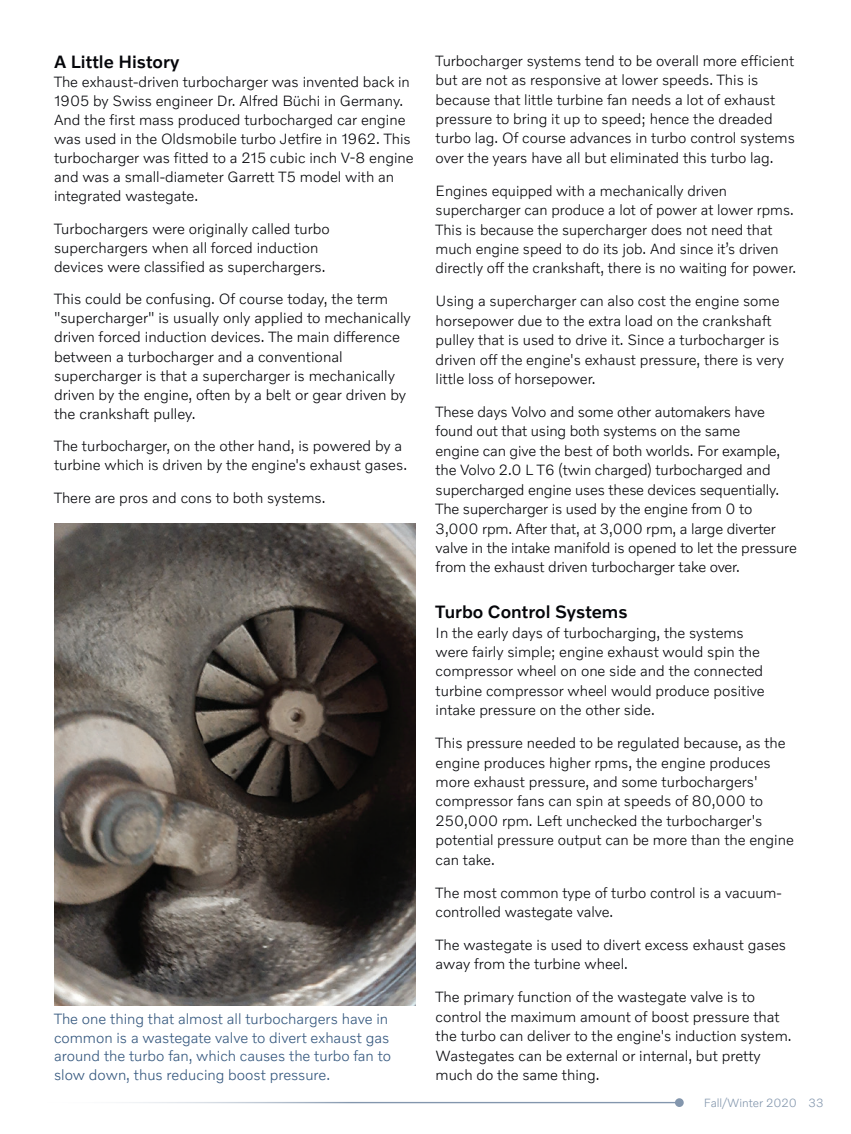
<style>
.page{position:relative;width:851px;height:1134px;background:#fff}
.page>*{position:absolute;margin:0;border:0;box-sizing:border-box;transform-origin:0 0}
.Chapter_Title{font:500 18px "Volvo Novum";color:#05060a}
.t1{font:300 15px/19.4px "Volvo Novum";color:#05060a}
.t2{font:300 15px/18.8px "Volvo Novum";color:#34577e}
.t3{font:300 12px "Volvo Novum";color:#8396ad}
</style>
<div class="page">
<img style="left:54px;top:524px;width:361px;height:481px">
<div style="left:675px;top:1098px;width:8px;height:9px;background:#8396ad;border-radius:50%"></div>
<hr style="left:27px;top:1102px;width:652px;height:1px;background:#8396ad">
<p class="Chapter_Title" style="left:54px;top:50px;width:127px">A Little History</p>
<p class="t1" style="left:54px;top:72px;width:361px">The exhaust-driven turbocharger was invented back in 1905 by Swiss engineer Dr. Alfred Büchi in Germany.<br>And the first mass produced turbocharged car engine was used in the Oldsmobile turbo Jetfire in 1962. This turbocharger was fitted to a 215 cubic inch V-8 engine and was a small-diameter Garrett T5 model with an integrated wastegate.</p>
<p class="t1" style="left:54px;top:219px;width:277px">Turbochargers were originally called turbo superchargers when all forced induction devices were classified as superchargers.</p>
<p class="t1" style="left:54px;top:289px;width:358px">This could be confusing. Of course today, the term "supercharger" is usually only applied to mechanically driven forced induction devices. The main difference between a turbocharger and a conventional supercharger is that a supercharger is mechanically driven by the engine, often by a belt or gear driven by the crankshaft pulley.</p>
<p class="t1" style="left:54px;top:436px;width:354px">The turbocharger, on the other hand, is powered by a turbine which is driven by the engine's exhaust gases.</p>
<p class="t1" style="left:54px;top:487px;width:273px">There are pros and cons to both systems.</p>
<p class="t2" style="left:54px;top:1009px;width:338px">The one thing that almost all turbochargers have in common is a wastegate valve to divert exhaust gas around the turbo fan, which causes the turbo fan to slow down, thus reducing boost pressure.</p>
<p class="t1" style="left:435px;top:50px;width:361px">Turbocharger systems tend to be overall more efficient but are not as responsive at lower speeds. This is because that little turbine fan needs a lot of exhaust pressure to bring it up to speed; hence the dreaded turbo lag. Of course advances in turbo control systems over the years have all but eliminated this turbo lag.</p>
<p class="t1" style="left:435px;top:180px;width:362px">Engines equipped with a mechanically driven supercharger can produce a lot of power at lower rpms.<br>This is because the supercharger does not need that much engine speed to do its job. And since it’s driven directly off the crankshaft, there is no waiting for power.</p>
<p class="t1" style="left:435px;top:291px;width:350px">Using a supercharger can also cost the engine some horsepower due to the extra load on the crankshaft pulley that is used to drive it. Since a turbocharger is driven off the engine's exhaust pressure, there is very little loss of horsepower.</p>
<p class="t1" style="left:435px;top:402px;width:363px">These days Volvo and some other automakers have found out that using both systems on the same<br>engine can give the best of both worlds. For example, the Volvo 2.0 L T6 (twin charged) turbocharged and supercharged engine uses these devices sequentially.<br>The supercharger is used by the engine from 0 to 3,000 rpm. After that, at 3,000 rpm, a large diverter valve in the intake manifold is opened to let the pressure from the exhaust driven turbocharger take over.</p>
<p class="Chapter_Title" style="left:435px;top:600px;width:193px">Turbo Control Systems</p>
<p class="t1" style="left:435px;top:622px;width:330px">In the early days of turbocharging, the systems were fairly simple; engine exhaust would spin the compressor wheel on one side and the connected turbine compressor wheel would produce positive intake pressure on the other side.</p>
<p class="t1" style="left:435px;top:733px;width:360px">This pressure needed to be regulated because, as the engine produces higher rpms, the engine produces more exhaust pressure, and some turbochargers' compressor fans can spin at speeds of 80,000 to 250,000 rpm. Left unchecked the turbocharger's potential pressure output can be more than the engine can take.</p>
<p class="t1" style="left:435px;top:882px;width:348px">The most common type of turbo control is a vacuum&shy;controlled wastegate valve.</p>
<p class="t1" style="left:435px;top:935px;width:352px">The wastegate is used to divert excess exhaust gases away from the turbine wheel.</p>
<p class="t1" style="left:435px;top:987px;width:357px">The primary function of the wastegate valve is to control the maximum amount of boost pressure that the turbo can deliver to the engine's induction system.<br>Wastegates can be external or internal, but pretty much do the same thing.</p>
<p class="t3" style="left:704px;top:1095px;width:121px">Fall/Winter 2020 33</p>
</div>
